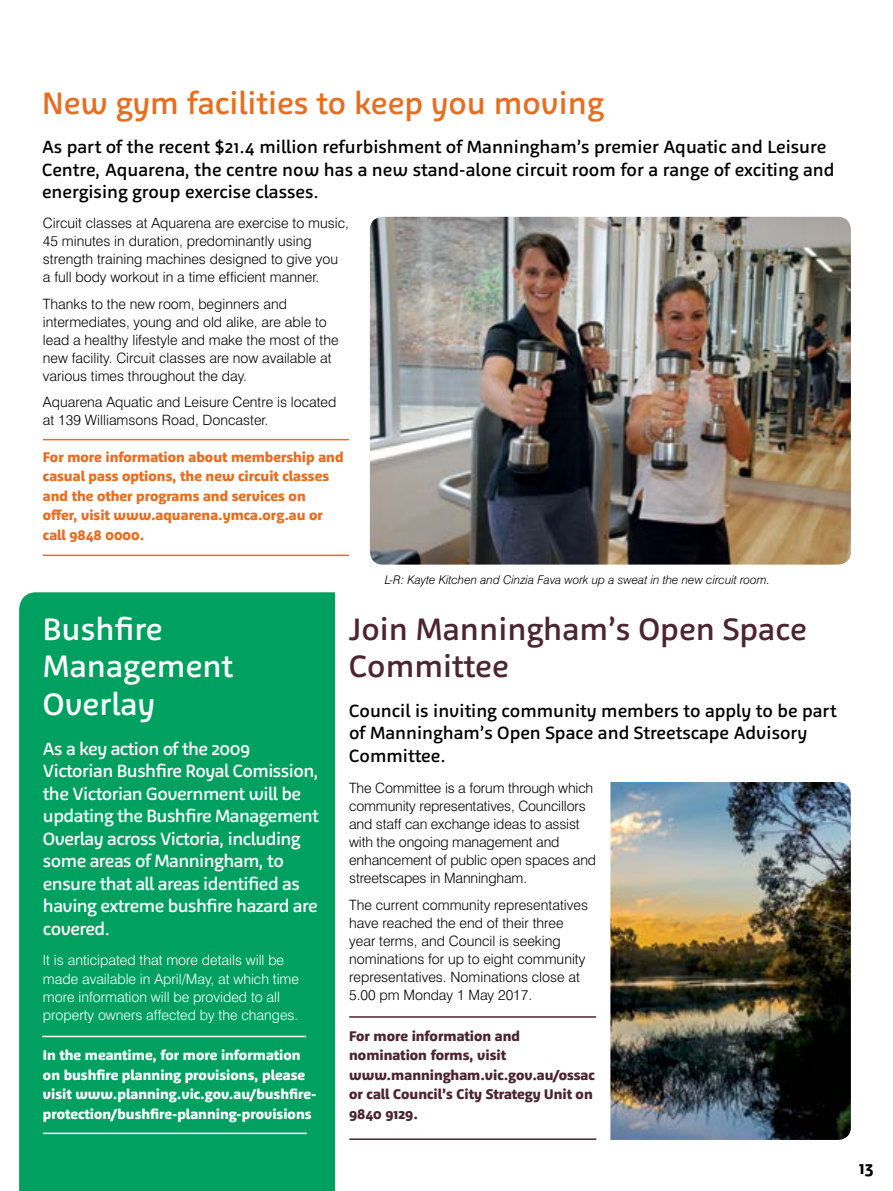
<style>
.page{position:relative;width:893px;height:1191px;background:#fff}
.page>*{position:absolute;margin:0;border:0;box-sizing:border-box;transform-origin:0 0}
.t1{font:500 31.5px/37.8px "Agile";color:#4c2432}
.t2{font:500 31.5px "Agile";color:#e86d1f}
.t3{font:500 31.5px/37.8px "Agile";color:#fff}
.t4{font:500 18px/22.5px "Agile";color:#000}
.t5{font:500 18px/22.5px "Agile";letter-spacing:-.03em;color:#fff}
.t6{font:700 18px "Agile";color:#000}
.t7{font:300 14.25px/18px "Swiss 721 BT";color:#000}
.t8{font:800 14.25px/19.5px "Agile";color:#e86d1f}
.t9{font:800 14.25px/19.5px "Agile";color:#fff}
.t10{font:300 14.25px/18px "Swiss 721 BT";color:#fff}
.t11{font:800 14.25px/19.5px "Agile";color:#4c2432}
.t12{font:italic 300 12px "Swiss 721 BT";color:#000}
</style>
<div class="page">
<div style="left:19px;top:592px;width:316px;height:599px;background:#00a160"></div>
<img style="left:370px;top:217px;width:481px;height:347px">
<hr style="left:43px;top:439px;width:306px;height:1px;background:#e86d1f">
<hr style="left:43px;top:554px;width:306px;height:2px;background:#e86d1f">
<img style="left:610px;top:782px;width:241px;height:358px">
<hr style="left:349px;top:1016px;width:247px;height:1px;background:#4c2432">
<hr style="left:349px;top:1138px;width:247px;height:2px;background:#4c2432">
<hr style="left:42px;top:1035px;width:264px;height:2px;background:#fff">
<hr style="left:43px;top:1132px;width:264px;height:2px;background:#fff">
<h1 class="t2" style="left:42px;top:84px;width:563px">New gym facilities to keep you moving</h1>
<p class="t4" style="left:42px;top:136px;width:794px">As part of the recent $21.4 million refurbishment of Manningham’s premier Aquatic and Leisure<br>Centre, Aquarena, the centre now has a new stand-alone circuit room for a range of exciting and energising group exercise classes.</p>
<p class="t7" style="left:43px;top:214px;width:307px">Circuit classes at Aquarena are exercise to music, 45 minutes in duration, predominantly using strength training machines designed to give you a full body workout in a time efficient manner.</p>
<p class="t7" style="left:43px;top:294px;width:297px">Thanks to the new room, beginners and intermediates, young and old alike, are able to lead a healthy lifestyle and make the most of the new facility. Circuit classes are now available at various times throughout the day.</p>
<p class="t7" style="left:43px;top:393px;width:295px">Aquarena Aquatic and Leisure Centre is located at 139 Williamsons Road, Doncaster.</p>
<p class="t8" style="left:43px;top:447px;width:302px">For more information about membership and casual pass options, the new circuit classes and the other programs and services on offer, visit www.aquarena.ymca.org.au or call 9848 0000.</p>
<p class="t12" style="left:385px;top:572px;width:387px">L-R: Kayte Kitchen and Cinzia Fava work up a sweat in the new circuit room.</p>
<h1 class="t3" style="left:43px;top:609px;width:192px">Bushfire<br>Management<br>Overlay</h1>
<p class="t5" style="left:43px;top:737px;width:277px">As a key action of the 2009<br>Victorian Bushfire Royal Comission, the Victorian Government will be updating the Bushfire Management<br>Overlay across Victoria, including some areas of Manningham, to ensure that all areas identified as having extreme bushfire hazard are covered.</p>
<p class="t10" style="left:43px;top:951px;width:258px">It is anticipated that more details will be made available in April/May, at which time more information will be provided to all property owners affected by the changes.</p>
<p class="t9" style="left:43px;top:1045px;width:275px">In the meantime, for more information on bushfire planning provisions, please visit www.planning.vic.gov.au/bushfire&shy;protection/bushfire-planning-provisions</p>
<h1 class="t1" style="left:349px;top:609px;width:459px">Join Manningham’s Open Space<br>Committee</h1>
<p class="t4" style="left:349px;top:699px;width:489px">Council is inviting community members to apply to be part of Manningham’s Open Space and Streetscape Advisory<br>Committee.</p>
<p class="t7" style="left:349px;top:779px;width:248px">The Committee is a forum through which community representatives, Councillors and staff can exchange ideas to assist with the ongoing management and enhancement of public open spaces and streetscapes in Manningham.</p>
<p class="t7" style="left:349px;top:895px;width:240px">The current community representatives have reached the end of their three year terms, and Council is seeking nominations for up to eight community representatives. Nominations close at 5.00 pm Monday 1 May 2017.</p>
<p class="t11" style="left:349px;top:1026px;width:247px">For more information and nomination forms, visit www.manningham.vic.gov.au/ossac or call Council’s City Strategy Unit on<br>9840 9129.</p>
<p class="t6" style="left:859px;top:1157px;width:16px">13</p>
</div>
